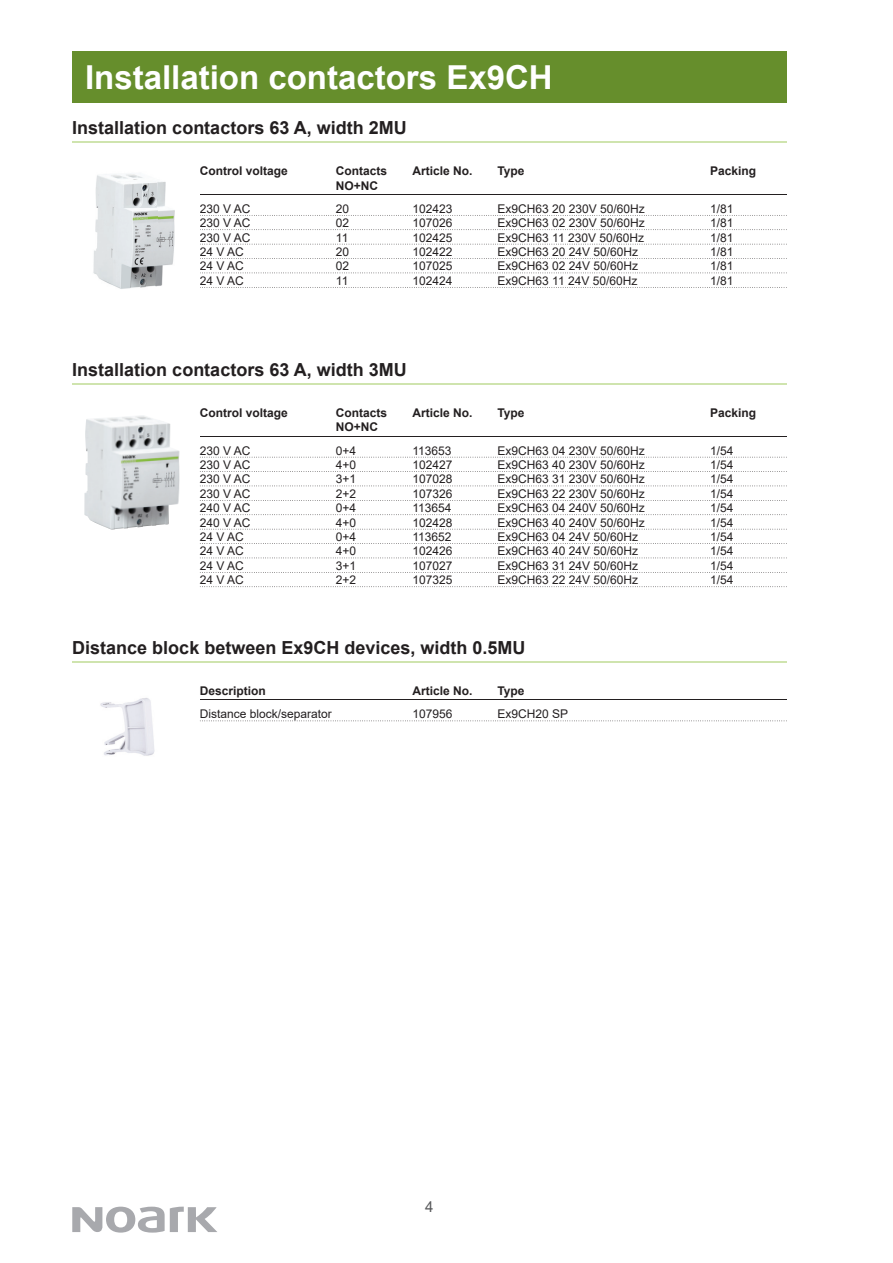
<style>
.page{position:relative;width:893px;height:1263px;background:#fff}
.page>*{position:absolute;margin:0;border:0;box-sizing:border-box;transform-origin:0 0}
.t1{font:700 33px "Arial";color:#fff}
.t2{font:700 18px "Arial";color:#231f20}
.t3{font:15px "Arial";color:#57585a}
.t4{font:12px "Arial";color:#231f20}
.t5{font:700 12px "Arial";color:#231f20}
</style>
<div class="page">
<svg style="left:72px;top:1206px;width:145px;height:26px"></svg>
<div style="left:72px;top:51px;width:715px;height:51px;background:#668e2c"></div>
<svg style="left:200px;top:215px;width:587px;height:1px"></svg>
<svg style="left:200px;top:229px;width:587px;height:1px"></svg>
<svg style="left:200px;top:244px;width:587px;height:1px"></svg>
<svg style="left:200px;top:258px;width:587px;height:1px"></svg>
<svg style="left:200px;top:273px;width:587px;height:1px"></svg>
<svg style="left:200px;top:287px;width:587px;height:1px"></svg>
<hr style="left:200px;top:194px;width:587px;height:1px;background:#231f20">
<hr style="left:72px;top:141px;width:715px;height:2px;background:#cfe4ae">
<svg style="left:200px;top:457px;width:587px;height:1px"></svg>
<svg style="left:200px;top:471px;width:587px;height:1px"></svg>
<svg style="left:200px;top:486px;width:587px;height:1px"></svg>
<svg style="left:200px;top:500px;width:587px;height:1px"></svg>
<svg style="left:200px;top:514px;width:587px;height:1px"></svg>
<svg style="left:200px;top:529px;width:587px;height:1px"></svg>
<svg style="left:200px;top:543px;width:587px;height:1px"></svg>
<svg style="left:200px;top:558px;width:587px;height:1px"></svg>
<svg style="left:200px;top:572px;width:587px;height:1px"></svg>
<svg style="left:200px;top:586px;width:587px;height:1px"></svg>
<hr style="left:200px;top:436px;width:587px;height:1px;background:#231f20">
<hr style="left:72px;top:383px;width:715px;height:2px;background:#cfe4ae">
<img style="left:84px;top:415px;width:96px;height:115px">
<img style="left:93px;top:174px;width:82px;height:115px">
<img style="left:100px;top:698px;width:55px;height:58px">
<svg style="left:200px;top:720px;width:587px;height:1px"></svg>
<hr style="left:72px;top:661px;width:715px;height:2px;background:#cfe4ae">
<hr style="left:200px;top:699px;width:587px;height:1px;background:#231f20">
<h1 class="t1" style="left:85px;top:54px;width:469px">Installation contactors Ex9CH</h1>
<h2 class="t2" style="left:72px;top:115px;width:336px">Installation contactors 63 A, width 2MU</h2>
<p class="t5" style="left:200px;top:163px;width:90px">Control voltage</p>
<p class="t5" style="left:336px;top:163px;width:53px">Contacts</p>
<p class="t5" style="left:412px;top:163px;width:62px">Article No.</p>
<p class="t5" style="left:497px;top:163px;width:29px">Type</p>
<p class="t5" style="left:710px;top:163px;width:48px">Packing</p>
<p class="t5" style="left:336px;top:177px;width:44px">NO+NC</p>
<p class="t4" style="left:200px;top:200px;width:52px">230 V AC</p>
<p class="t4" style="left:336px;top:200px;width:15px">20</p>
<p class="t4" style="left:412px;top:200px;width:42px">102423</p>
<p class="t4" style="left:497px;top:200px;width:149px">Ex9CH63 20 230V 50/60Hz</p>
<p class="t4" style="left:710px;top:200px;width:25px">1/81</p>
<p class="t4" style="left:200px;top:215px;width:52px">230 V AC</p>
<p class="t4" style="left:336px;top:215px;width:15px">02</p>
<p class="t4" style="left:412px;top:215px;width:42px">107026</p>
<p class="t4" style="left:497px;top:215px;width:149px">Ex9CH63 02 230V 50/60Hz</p>
<p class="t4" style="left:710px;top:215px;width:25px">1/81</p>
<p class="t4" style="left:200px;top:229px;width:52px">230 V AC</p>
<p class="t4" style="left:336px;top:229px;width:14px">11</p>
<p class="t4" style="left:412px;top:229px;width:42px">102425</p>
<p class="t4" style="left:497px;top:229px;width:148px">Ex9CH63 11 230V 50/60Hz</p>
<p class="t4" style="left:710px;top:229px;width:25px">1/81</p>
<p class="t4" style="left:200px;top:244px;width:46px">24 V AC</p>
<p class="t4" style="left:336px;top:244px;width:15px">20</p>
<p class="t4" style="left:412px;top:244px;width:42px">102422</p>
<p class="t4" style="left:497px;top:244px;width:142px">Ex9CH63 20 24V 50/60Hz</p>
<p class="t4" style="left:710px;top:244px;width:25px">1/81</p>
<p class="t4" style="left:200px;top:258px;width:46px">24 V AC</p>
<p class="t4" style="left:336px;top:258px;width:15px">02</p>
<p class="t4" style="left:412px;top:258px;width:42px">107025</p>
<p class="t4" style="left:497px;top:258px;width:142px">Ex9CH63 02 24V 50/60Hz</p>
<p class="t4" style="left:710px;top:258px;width:25px">1/81</p>
<p class="t4" style="left:200px;top:272px;width:46px">24 V AC</p>
<p class="t4" style="left:336px;top:272px;width:14px">11</p>
<p class="t4" style="left:412px;top:272px;width:42px">102424</p>
<p class="t4" style="left:497px;top:272px;width:141px">Ex9CH63 11 24V 50/60Hz</p>
<p class="t4" style="left:710px;top:272px;width:25px">1/81</p>
<h2 class="t2" style="left:72px;top:357px;width:336px">Installation contactors 63 A, width 3MU</h2>
<p class="t5" style="left:200px;top:404px;width:90px">Control voltage</p>
<p class="t5" style="left:336px;top:404px;width:53px">Contacts</p>
<p class="t5" style="left:412px;top:404px;width:62px">Article No.</p>
<p class="t5" style="left:497px;top:404px;width:29px">Type</p>
<p class="t5" style="left:710px;top:404px;width:48px">Packing</p>
<p class="t5" style="left:336px;top:419px;width:44px">NO+NC</p>
<p class="t4" style="left:200px;top:442px;width:52px">230 V AC</p>
<p class="t4" style="left:336px;top:442px;width:22px">0+4</p>
<p class="t4" style="left:412px;top:442px;width:41px">113653</p>
<p class="t4" style="left:497px;top:442px;width:149px">Ex9CH63 04 230V 50/60Hz</p>
<p class="t4" style="left:710px;top:442px;width:25px">1/54</p>
<p class="t4" style="left:200px;top:456px;width:52px">230 V AC</p>
<p class="t4" style="left:336px;top:456px;width:22px">4+0</p>
<p class="t4" style="left:412px;top:456px;width:42px">102427</p>
<p class="t4" style="left:497px;top:456px;width:149px">Ex9CH63 40 230V 50/60Hz</p>
<p class="t4" style="left:710px;top:456px;width:25px">1/54</p>
<p class="t4" style="left:200px;top:471px;width:52px">230 V AC</p>
<p class="t4" style="left:336px;top:471px;width:22px">3+1</p>
<p class="t4" style="left:412px;top:471px;width:42px">107028</p>
<p class="t4" style="left:497px;top:471px;width:149px">Ex9CH63 31 230V 50/60Hz</p>
<p class="t4" style="left:710px;top:471px;width:25px">1/54</p>
<p class="t4" style="left:200px;top:485px;width:52px">230 V AC</p>
<p class="t4" style="left:336px;top:485px;width:22px">2+2</p>
<p class="t4" style="left:412px;top:485px;width:42px">107326</p>
<p class="t4" style="left:497px;top:485px;width:149px">Ex9CH63 22 230V 50/60Hz</p>
<p class="t4" style="left:710px;top:485px;width:25px">1/54</p>
<p class="t4" style="left:200px;top:500px;width:52px">240 V AC</p>
<p class="t4" style="left:336px;top:500px;width:22px">0+4</p>
<p class="t4" style="left:412px;top:500px;width:41px">113654</p>
<p class="t4" style="left:497px;top:500px;width:149px">Ex9CH63 04 240V 50/60Hz</p>
<p class="t4" style="left:710px;top:500px;width:25px">1/54</p>
<p class="t4" style="left:200px;top:514px;width:52px">240 V AC</p>
<p class="t4" style="left:336px;top:514px;width:22px">4+0</p>
<p class="t4" style="left:412px;top:514px;width:42px">102428</p>
<p class="t4" style="left:497px;top:514px;width:149px">Ex9CH63 40 240V 50/60Hz</p>
<p class="t4" style="left:710px;top:514px;width:25px">1/54</p>
<p class="t4" style="left:200px;top:528px;width:46px">24 V AC</p>
<p class="t4" style="left:336px;top:528px;width:22px">0+4</p>
<p class="t4" style="left:412px;top:528px;width:41px">113652</p>
<p class="t4" style="left:497px;top:528px;width:142px">Ex9CH63 04 24V 50/60Hz</p>
<p class="t4" style="left:710px;top:528px;width:25px">1/54</p>
<p class="t4" style="left:200px;top:543px;width:46px">24 V AC</p>
<p class="t4" style="left:336px;top:543px;width:22px">4+0</p>
<p class="t4" style="left:412px;top:543px;width:42px">102426</p>
<p class="t4" style="left:497px;top:543px;width:142px">Ex9CH63 40 24V 50/60Hz</p>
<p class="t4" style="left:710px;top:543px;width:25px">1/54</p>
<p class="t4" style="left:200px;top:557px;width:46px">24 V AC</p>
<p class="t4" style="left:336px;top:557px;width:22px">3+1</p>
<p class="t4" style="left:412px;top:557px;width:42px">107027</p>
<p class="t4" style="left:497px;top:557px;width:142px">Ex9CH63 31 24V 50/60Hz</p>
<p class="t4" style="left:710px;top:557px;width:25px">1/54</p>
<p class="t4" style="left:200px;top:572px;width:46px">24 V AC</p>
<p class="t4" style="left:336px;top:572px;width:22px">2+2</p>
<p class="t4" style="left:412px;top:572px;width:42px">107325</p>
<p class="t4" style="left:497px;top:572px;width:142px">Ex9CH63 22 24V 50/60Hz</p>
<p class="t4" style="left:710px;top:572px;width:25px">1/54</p>
<h2 class="t2" style="left:72px;top:635px;width:455px">Distance block between Ex9CH devices, width 0.5MU</h2>
<p class="t5" style="left:200px;top:682px;width:68px">Description</p>
<p class="t5" style="left:412px;top:682px;width:62px">Article No.</p>
<p class="t5" style="left:497px;top:682px;width:29px">Type</p>
<p class="t4" style="left:200px;top:706px;width:134px">Distance block/separator</p>
<p class="t4" style="left:412px;top:706px;width:42px">107956</p>
<p class="t4" style="left:497px;top:706px;width:72px">Ex9CH20 SP</p>
<p class="t3" style="left:425px;top:1197px;width:10px">4</p>
</div>
